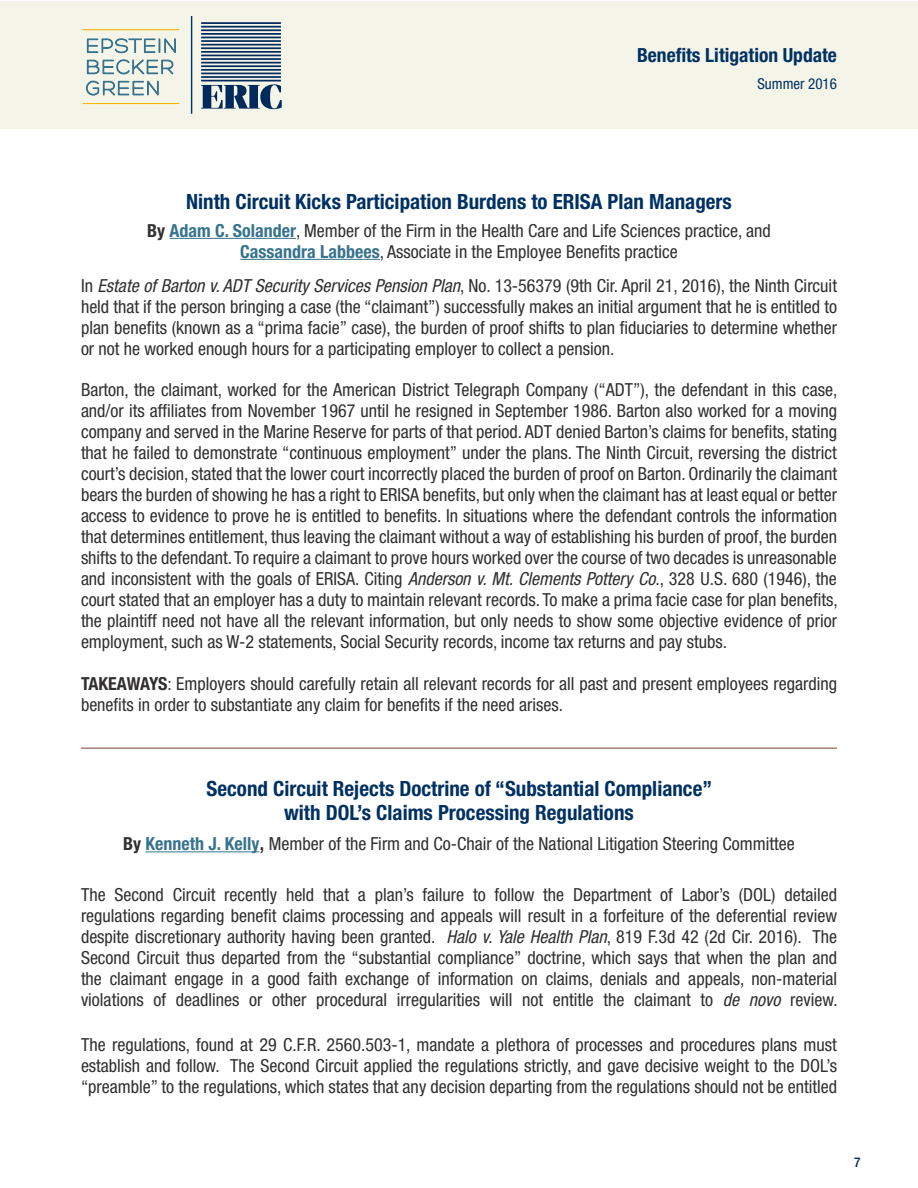
<style>
.page{position:relative;width:918px;height:1188px;background:#fff}
.page>*{position:absolute;margin:0;border:0;box-sizing:border-box;transform-origin:0 0}
.Paragraph_Style_6{font:700 condensed 21px/24px "Helvetica Neue LT";color:#003163;text-align:center}
.t1{font:700 condensed 19.5px "Helvetica Neue LT";color:#003163}
.Body_Text{font:condensed 18px/21px "Helvetica Neue LT";color:#312f30;text-align:justify}
.Paragraph_Style_6-2{font:condensed 18px/21px "Helvetica Neue LT";color:#312f30;text-align:center}
.t2{font:condensed 15px "Helvetica Neue LT";color:#003163}
.t3{font:500 condensed 13.5px "Helvetica Neue LT";color:#003163}
.s1{font-weight:700}
.s2{font-weight:700;color:#37738d}
.s3{font-style:italic}
.s4{font-weight:500;font-size:21px}
</style>
<div class="page">
<div style="left:1px;top:1px;width:917px;height:128px;background:#f4f4e8"></div>
<svg style="left:86px;top:38px;width:90px;height:58px"></svg>
<hr style="left:83px;top:103px;width:96px;height:1px;background:#ffb500">
<hr style="left:83px;top:29px;width:96px;height:1px;background:#ffb500">
<svg style="left:201px;top:84px;width:81px;height:25px"></svg>
<hr style="left:201px;top:80px;width:80px;height:1px;background:#00295c">
<hr style="left:201px;top:76px;width:80px;height:2px;background:#00295c">
<hr style="left:201px;top:73px;width:80px;height:1px;background:#00295c">
<hr style="left:201px;top:69px;width:80px;height:2px;background:#00295c">
<hr style="left:201px;top:65px;width:80px;height:2px;background:#00295c">
<hr style="left:201px;top:62px;width:80px;height:2px;background:#00295c">
<hr style="left:201px;top:58px;width:80px;height:2px;background:#00295c">
<hr style="left:201px;top:55px;width:80px;height:1px;background:#00295c">
<hr style="left:201px;top:51px;width:80px;height:2px;background:#00295c">
<hr style="left:201px;top:47px;width:80px;height:2px;background:#00295c">
<hr style="left:201px;top:44px;width:80px;height:2px;background:#00295c">
<hr style="left:201px;top:40px;width:80px;height:2px;background:#00295c">
<hr style="left:201px;top:37px;width:80px;height:1px;background:#00295c">
<hr style="left:201px;top:33px;width:80px;height:2px;background:#00295c">
<hr style="left:201px;top:29px;width:80px;height:2px;background:#00295c">
<hr style="left:201px;top:26px;width:80px;height:2px;background:#00295c">
<hr style="left:201px;top:22px;width:80px;height:2px;background:#00295c">
<hr style="left:191px;top:16px;width:1px;height:98px;background:#003163">
<hr style="left:81px;top:748px;width:756px;height:1px;background:#75422b">
<hr style="left:170px;top:238px;width:126px;height:1px;background:#37738d">
<hr style="left:240px;top:259px;width:140px;height:1px;background:#37738d">
<hr style="left:146px;top:851px;width:113px;height:1px;background:#37738d">
<p class="t1" style="left:637px;top:43px;width:201px">Benefits Litigation Update</p>
<p class="t2" style="left:757px;top:75px;width:81px">Summer 2016</p>
<p class="Paragraph_Style_6" style="left:186px;top:189px;width:547px">Ninth Circuit Kicks Participation Burdens to ERISA Plan Managers</p>
<p class="Paragraph_Style_6-2" style="left:147px;top:220px;width:625px"><span class="s1">By</span> <span class="s2">Adam C. Solander</span>, Member of the Firm in the Health Care and Life Sciences practice, and<br><span class="s2">Cassandra Labbees</span>, Associate in the Employee Benefits practice</p>
<p class="Body_Text" style="left:81px;top:275px;width:758px">In <span class="s3">Estate of Barton v. ADT Security Services Pension Plan</span>, No. 13-56379 (9th Cir. April 21, 2016), the Ninth Circuit held that if the person bringing a case (the “claimant”) successfully makes an initial argument that he is entitled to plan benefits (known as a “prima facie” case), the burden of proof shifts to plan fiduciaries to determine whether or not he worked enough hours for a participating employer to collect a pension.</p>
<p class="Body_Text" style="left:81px;top:379px;width:758px">Barton, the claimant, worked for the American District Telegraph Company (“ADT”), the defendant in this case, and/or its affiliates from November 1967 until he resigned in September 1986. Barton also worked for a moving company and served in the Marine Reserve for parts of that period. ADT denied Barton’s claims for benefits, stating that he failed to demonstrate “continuous employment” under the plans. The Ninth Circuit, reversing the district court’s decision, stated that the lower court incorrectly placed the burden of proof on Barton. Ordinarily the claimant bears the burden of showing he has a right to ERISA benefits, but only when the claimant has at least equal or better access to evidence to prove he is entitled to benefits. In situations where the defendant controls the information that determines entitlement, thus leaving the claimant without a way of establishing his burden of proof, the burden shifts to the defendant. To require a claimant to prove hours worked over the course of two decades is unreasonable and inconsistent with the goals of ERISA. Citing <span class="s3">Anderson v. Mt. Clements Pottery Co</span>., 328 U.S. 680 (1946), the court stated that an employer has a duty to maintain relevant records. To make a prima facie case for plan benefits, the plaintiff need not have all the relevant information, but only needs to show some objective evidence of prior employment, such as W-2 statements, Social Security records, income tax returns and pay stubs.</p>
<p class="Body_Text" style="left:81px;top:673px;width:758px"><span class="s1">TAKEAWAYS</span>: Employers should carefully retain all relevant records for all past and present employees regarding benefits in order to substantiate any claim for benefits if the need arises.</p>
<p class="Paragraph_Style_6" style="left:207px;top:776px;width:507px">Second Circuit Rejects Doctrine of “Substantial Compliance” with DOL’s Claims Processing Regulations</p>
<p class="Paragraph_Style_6-2" style="left:123px;top:833px;width:673px"><span class="s1">By</span> <span class="s2">Kenneth J. Kelly</span><span class="s4">,</span> Member of the Firm and Co-Chair of the National Litigation Steering Committee</p>
<p class="Body_Text" style="left:81px;top:884px;width:758px">The Second Circuit recently held that a plan’s failure to follow the Department of Labor’s (DOL) detailed regulations regarding benefit claims processing and appeals will result in a forfeiture of the deferential review despite discretionary authority having been granted. <span class="s3">Halo v. Yale Health Plan</span>, 819 F.3d 42 (2d Cir. 2016). The Second Circuit thus departed from the “substantial compliance” doctrine, which says that when the plan and the claimant engage in a good faith exchange of information on claims, denials and appeals, non-material violations of deadlines or other procedural irregularities will not entitle the claimant to <span class="s3">de novo</span> review.</p>
<p class="Body_Text" style="left:81px;top:1034px;width:758px">The regulations, found at 29 C.F.R. 2560.503-1, mandate a plethora of processes and procedures plans must establish and follow. The Second Circuit applied the regulations strictly, and gave decisive weight to the DOL’s “preamble” to the regulations, which states that any decision departing from the regulations should not be entitled</p>
<p class="t3" style="left:854px;top:1154px;width:8px">7</p>
</div>
